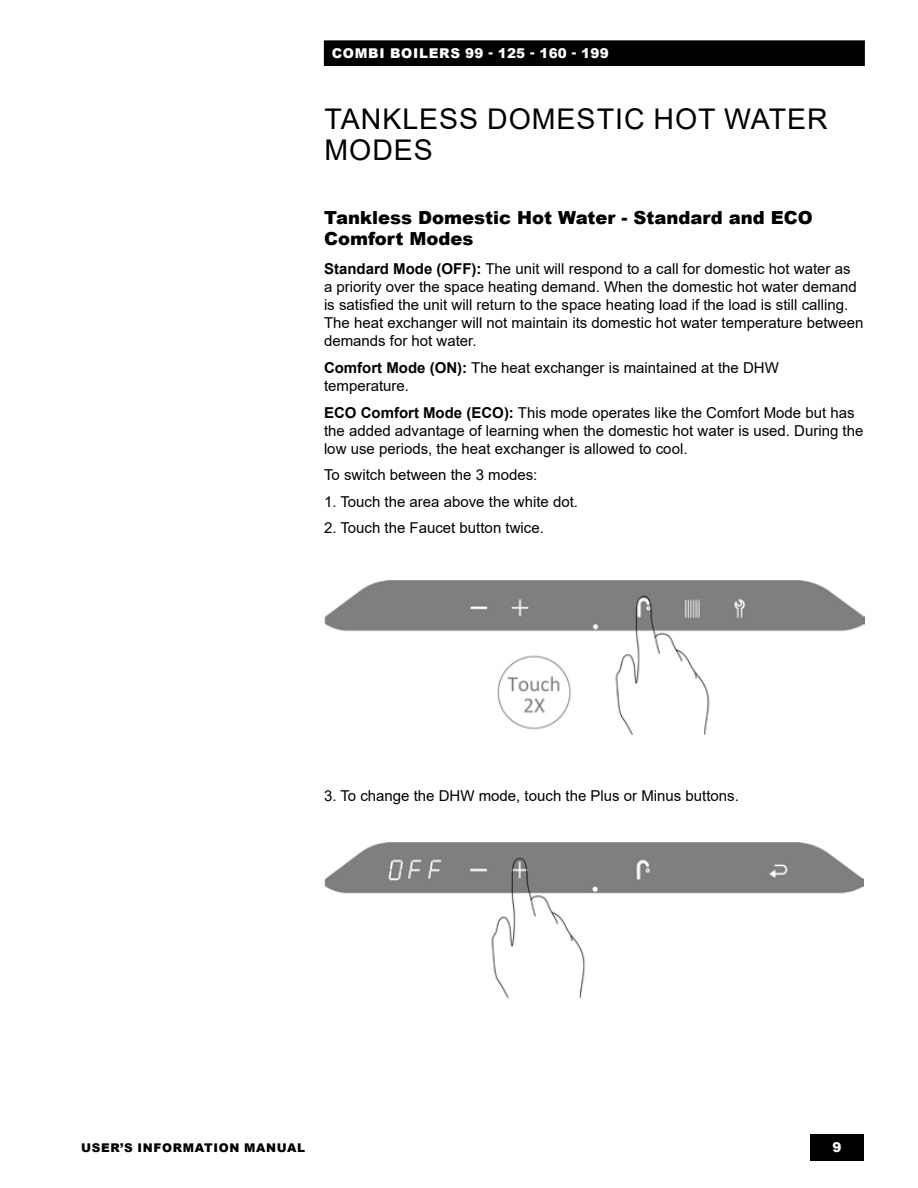
<style>
.page{position:relative;width:918px;height:1188px;background:#fff}
.page>*{position:absolute;margin:0;border:0;box-sizing:border-box;transform-origin:0 0}
.t1{font:28.5px/31.5px "Arial";letter-spacing:.035em;color:#000}
.t2{font:900 18px/21px "Arial";color:#000}
.t3{font:15px/18px "Arial";color:#000}
.t4{font:900 13.5px "Arial";letter-spacing:.05em;color:#fff}
.t5{font:900 12px "Arial";letter-spacing:.055em;color:#000}
.s1{font-weight:700}
</style>
<div class="page">
<div style="left:810px;top:1134px;width:54px;height:27px;background:#000"></div>
<div style="left:324px;top:41px;width:540px;height:24px;background:#000"></div>
<div style="left:324px;top:40px;width:541px;height:26px;border:1px solid #000"></div>
<img style="left:324px;top:580px;width:540px;height:155px">
<img style="left:324px;top:843px;width:540px;height:155px">
<p class="t4" style="left:332px;top:43px;width:278px">COMBI BOILERS 99 - 125 - 160 - 199</p>
<h1 class="t1" style="left:325px;top:103px;width:505px">TANKLESS DOMESTIC HOT WATER<br>MODES</h1>
<p class="t2" style="left:324px;top:207px;width:490px">Tankless Domestic Hot Water - Standard and ECO<br>Comfort Modes</p>
<p class="t3" style="left:324px;top:260px;width:541px"><span class="s1">Standard Mode (OFF):</span> The unit will respond to a call for domestic hot water as<br>a priority over the space heating demand. When the domestic hot water demand is satisfied the unit will return to the space heating load if the load is still calling.<br>The heat exchanger will not maintain its domestic hot water temperature between demands for hot water.</p>
<p class="t3" style="left:324px;top:359px;width:456px"><span class="s1">Comfort Mode (ON):</span> The heat exchanger is maintained at the DHW temperature.</p>
<p class="t3" style="left:324px;top:403px;width:541px"><span class="s1">ECO Comfort Mode (ECO):</span> This mode operates like the Comfort Mode but has the added advantage of learning when the domestic hot water is used. During the low use periods, the heat exchanger is allowed to cool.</p>
<p class="t3" style="left:324px;top:466px;width:215px">To switch between the 3 modes:</p>
<p class="t3" style="left:324px;top:492px;width:253px">1. Touch the area above the white dot.</p>
<p class="t3" style="left:324px;top:519px;width:219px">2. Touch the Faucet button twice.</p>
<p class="t3" style="left:324px;top:787px;width:414px">3. To change the DHW mode, touch the Plus or Minus buttons.</p>
<p class="t5" style="left:81px;top:1139px;width:225px">USER’S INFORMATION MANUAL</p>
<p class="t4" style="left:832px;top:1138px;width:11px">9</p>
</div>
